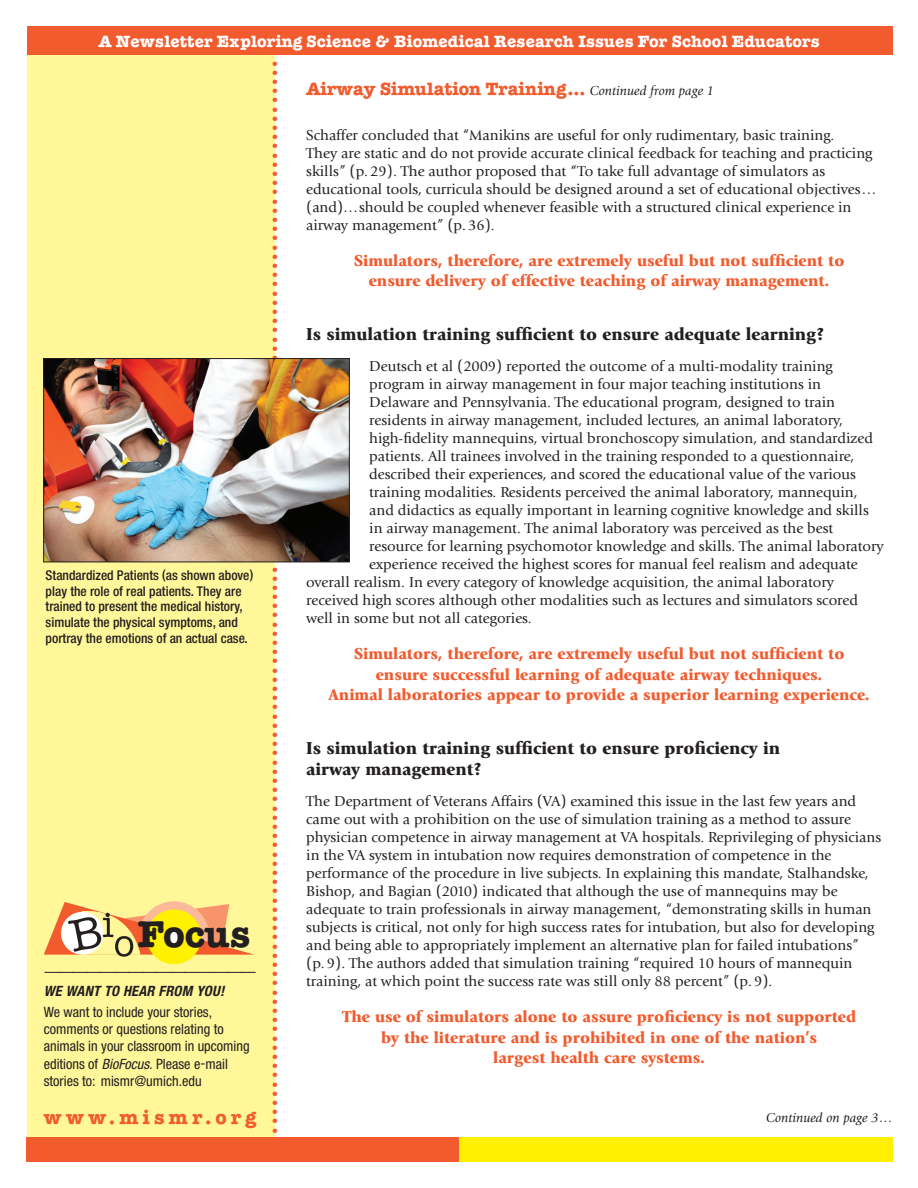
<style>
.page{position:relative;width:918px;height:1188px;background:#fff}
.page>*{position:absolute;margin:0;border:0;box-sizing:border-box;transform-origin:0 0}
.t1{font:37.65px "American Typewriter Bold A";color:#231f20}
.t2{font:600 31.5px "Minion";color:#f15b2e}
.t3{font:19.5px "American Typewriter Bold A";letter-spacing:.22em;color:#f15b2e}
.t4{font:900 18px/21px "Giovanni";color:#231f20}
.t5{font:18px "American Typewriter Bold A";color:#f15b2e}
.t6{font:900 16.5px/20.2px "Giovanni";color:#f15b2e;text-align:center}
.t7{font:16.5px "American Typewriter Bold A";letter-spacing:.01em;color:#fff}
.t8{font:16.5px "Giovanni";color:#231f20}
.t9{font:15px/18px "Giovanni";color:#231f20}
.t10{font:condensed 14.25px/17.2px "Helvetica Neue";color:#231f20}
.t11{font:500 condensed 13.5px/15.8px "Helvetica Neue";color:#231f20}
.t12{font:italic 13.5px "Giovanni";color:#231f20}
.s1{font-weight:700;font-style:italic}
.s2{font-style:italic}
.s3{font-family:"Giovanni";font-style:italic;font-size:13.5px;color:#231f20}
</style>
<div class="page">
<div style="left:27px;top:55px;width:248px;height:1082px;background:#fff79a"></div>
<div style="left:27px;top:27px;width:865px;height:28px;background:#f15b2e"></div>
<div style="left:27px;top:1137px;width:432px;height:25px;background:#f15b2e"></div>
<div style="left:459px;top:1137px;width:433px;height:24px;background:#fff101"></div>
<div style="left:147px;top:910px;width:54px;height:54px;background:#fff101;border-radius:50%"></div>
<svg style="left:44px;top:901px;width:210px;height:56px"></svg>
<img style="left:45px;top:360px;width:303px;height:200px">
<div style="left:43px;top:358px;width:307px;height:204px;border:1px solid #231f20"></div>
<p class="t7" style="left:98px;top:36px;width:723px">A Newsletter Exploring Science &amp; Biomedical Research Issues For School Educators</p>
<p class="t11" style="left:46px;top:568px;width:209px">Standardized Patients (as shown above) play the role of real patients. They are trained to present the medical history, simulate the physical symptoms, and portray the emotions of an actual case.</p>
<p class="t1" style="left:138px;top:921px;width:114px">Focus</p>
<p class="t8" style="left:44px;top:964px;width:214px">———————————————</p>
<p class="t10" style="left:44px;top:981px;width:182px;line-height:21px"><span class="s1">WE WANT TO HEAR FROM YOU!<br></span>We want to include your stories,</p>
<p class="t10" style="left:44px;top:1022px;width:207px">comments or questions relating to animals in your classroom in upcoming editions of <span class="s2">BioFocus.</span> Please e-mail stories to: mismr@umich.edu</p>
<p class="t3" style="left:44px;top:1110px;width:214px">www.mismr.org</p>
<p class="t2" style="left:296px;top:60px;width:1076px;rotate:90deg">.....................................................................................................................</p>
<p class="t5" style="left:306px;top:82px;width:409px">Airway Simulation Training… <span class="s3">Continued from page 1</span></p>
<p class="t9" style="left:306px;top:127px;width:572px">Schaffer concluded that “Manikins are useful for only rudimentary, basic training.<br>They are static and do not provide accurate clinical feedback for teaching and practicing skills” (p. 29). The author proposed that “To take full advantage of simulators as educational tools, curricula should be designed around a set of educational objectives… (and)…should be coupled whenever feasible with a structured clinical experience in airway management” (p. 36).</p>
<p class="t6" style="left:354px;top:251px;width:492px">Simulators, therefore, are extremely useful but not sufficient to ensure delivery of effective teaching of airway management.</p>
<p class="t4" style="left:306px;top:325px;width:520px">Is simulation training sufficient to ensure adequate learning?</p>
<p class="t9" style="left:369px;top:359px;width:465px">Deutsch et al (2009) reported the outcome of a multi-modality training</p>
<p class="t9" style="left:369px;top:377px;width:453px">program in airway management in four major teaching institutions in</p>
<p class="t9" style="left:369px;top:395px;width:467px">Delaware and Pennsylvania. The educational program, designed to train</p>
<p class="t9" style="left:369px;top:413px;width:475px">residents in airway management, included lectures, an animal laboratory,</p>
<p class="t9" style="left:369px;top:431px;width:505px">high-fidelity mannequins, virtual bronchoscopy simulation, and standardized</p>
<p class="t9" style="left:369px;top:449px;width:486px">patients. All trainees involved in the training responded to a questionnaire,</p>
<p class="t9" style="left:369px;top:467px;width:488px">described their experiences, and scored the educational value of the various</p>
<p class="t9" style="left:369px;top:485px;width:490px">training modalities. Residents perceived the animal laboratory, mannequin,</p>
<p class="t9" style="left:369px;top:503px;width:501px">and didactics as equally important in learning cognitive knowledge and skills</p>
<p class="t9" style="left:369px;top:521px;width:466px">in airway management. The animal laboratory was perceived as the best</p>
<p class="t9" style="left:369px;top:539px;width:516px">resource for learning psychomotor knowledge and skills. The animal laboratory</p>
<p class="t9" style="left:369px;top:557px;width:490px">experience received the highest scores for manual feel realism and adequate</p>
<p class="t9" style="left:306px;top:575px;width:529px">overall realism. In every category of knowledge acquisition, the animal laboratory</p>
<p class="t9" style="left:306px;top:593px;width:553px">received high scores although other modalities such as lectures and simulators scored</p>
<p class="t9" style="left:306px;top:611px;width:227px">well in some but not all categories.</p>
<p class="t6" style="left:329px;top:645px;width:543px">Simulators, therefore, are extremely useful but not sufficient to ensure successful learning of adequate airway techniques.<br>Animal laboratories appear to provide a superior learning experience.</p>
<p class="t4" style="left:306px;top:739px;width:475px">Is simulation training sufficient to ensure proficiency in airway management?</p>
<p class="t9" style="left:306px;top:794px;width:576px">The Department of Veterans Affairs (VA) examined this issue in the last few years and came out with a prohibition on the use of simulation training as a method to assure physician competence in airway management at VA hospitals. Reprivileging of physicians in the VA system in intubation now requires demonstration of competence in the performance of the procedure in live subjects. In explaining this mandate, Stalhandske, Bishop, and Bagian (2010) indicated that although the use of mannequins may be adequate to train professionals in airway management, “demonstrating skills in human subjects is critical, not only for high success rates for intubation, but also for developing and being able to appropriately implement an alternative plan for failed intubations” (p. 9). The authors added that simulation training “required 10 hours of mannequin training, at which point the success rate was still only 88 percent” (p. 9).</p>
<p class="t6" style="left:342px;top:1008px;width:516px">The use of simulators alone to assure proficiency is not supported by the literature and is prohibited in one of the nation’s<br>largest health care systems.</p>
<p class="t12" style="left:766px;top:1112px;width:127px">Continued on page 3…</p>
</div>
